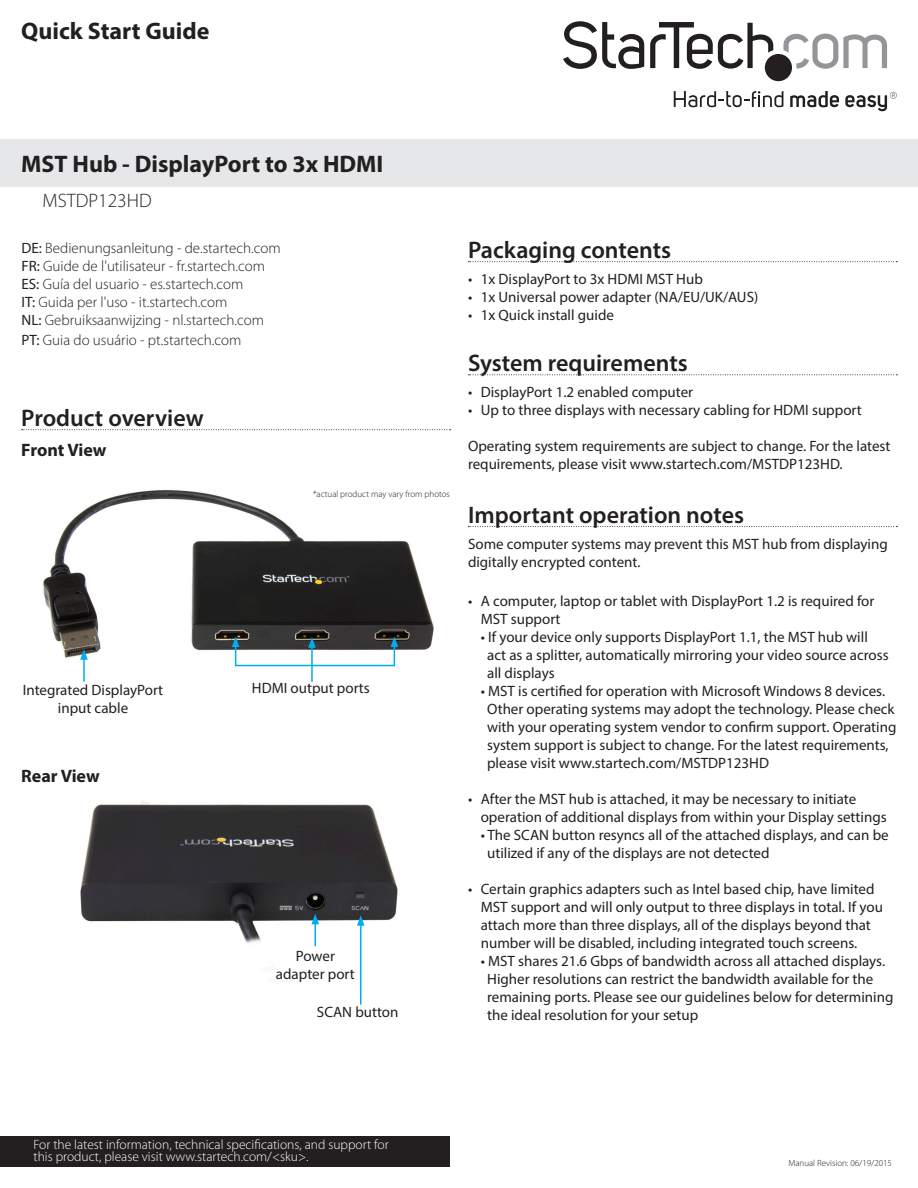
<style>
.page{position:relative;width:918px;height:1188px;background:#fff}
.page>*{position:absolute;margin:0;border:0;box-sizing:border-box;transform-origin:0 0}
.t1{font:600 24px "Myriad Pro";color:#231f20}
.Title_Description{font:700 24px "Myriad Pro";color:#231f20}
.Title_SKU{font:300 19.5px "Myriad Pro";color:#231f20}
.t2{font:700 18px "Myriad Pro";letter-spacing:-.005em;color:#231f20}
.Bullet_List{font:15px/18px "Myriad Pro";color:#231f20}
.Text{font:15px/18px "Myriad Pro";color:#231f20}
.Manual_Description{font:300 15px "Myriad Pro";color:#231f20}
.Text-2{font:300 13.5px "Myriad Pro";color:#fff}
.Text-3{font:300 9px "Myriad Pro";color:#231f20}
.s1{font-weight:400}
</style>
<div class="page">
<img style="left:80px;top:800px;width:318px;height:202px">
<img style="left:43px;top:489px;width:391px;height:178px">
<svg style="left:783px;top:34px;width:104px;height:35px"></svg>
<svg style="left:845px;top:92px;width:52px;height:19px"></svg>
<svg style="left:790px;top:91px;width:49px;height:17px"></svg>
<svg style="left:674px;top:91px;width:109px;height:16px"></svg>
<svg style="left:563px;top:21px;width:81px;height:48px"></svg>
<svg style="left:650px;top:22px;width:123px;height:47px"></svg>
<div style="left:765px;top:54px;width:27px;height:27px;background:#231f20;border-radius:50%"></div>
<div style="left:0;top:140px;width:918px;height:47px;background:#e6e7e9"></div>
<div style="left:0;top:1136px;width:450px;height:30px;background:#231f20"></div>
<svg style="left:468px;top:261px;width:429px;height:1px"></svg>
<svg style="left:468px;top:374px;width:429px;height:1px"></svg>
<svg style="left:468px;top:526px;width:429px;height:1px"></svg>
<svg style="left:22px;top:429px;width:429px;height:1px"></svg>
<hr style="left:83px;top:657px;width:2px;height:25px;background:#00aeef">
<svg style="left:80px;top:649px;width:8px;height:11px"></svg>
<div style="left:235px;top:644px;width:160px;height:22px;border:2px solid #00aeef"></div>
<svg style="left:232px;top:637px;width:7px;height:10px"></svg>
<svg style="left:391px;top:637px;width:7px;height:10px"></svg>
<hr style="left:311px;top:645px;width:2px;height:37px;background:#00aeef">
<svg style="left:308px;top:637px;width:8px;height:11px"></svg>
<hr style="left:314px;top:922px;width:2px;height:24px;background:#00aeef">
<svg style="left:311px;top:914px;width:8px;height:10px"></svg>
<hr style="left:360px;top:923px;width:1px;height:82px;background:#00aeef">
<svg style="left:357px;top:915px;width:8px;height:11px"></svg>
<p class="Title_Description" style="left:21px;top:16px;width:190px">Quick Start Guide</p>
<p class="Title_Description" style="left:21px;top:148px;width:364px">MST Hub - DisplayPort to 3x HDMI</p>
<p class="Title_SKU" style="left:43px;top:189px;width:111px">MSTDP123HD</p>
<p class="Manual_Description" style="left:22px;top:239px;width:261px"><span class="s1">DE:</span> Bedienungsanleitung - de.startech.com</p>
<p class="Manual_Description" style="left:22px;top:257px;width:245px"><span class="s1">FR:</span> Guide de l'utilisateur - fr.startech.com</p>
<p class="Manual_Description" style="left:22px;top:275px;width:223px"><span class="s1">ES:</span> Guía del usuario - es.startech.com</p>
<p class="Manual_Description" style="left:22px;top:293px;width:207px"><span class="s1">IT:</span> Guida per l'uso - it.startech.com</p>
<p class="Manual_Description" style="left:22px;top:311px;width:244px"><span class="s1">NL:</span> Gebruiksaanwijzing - nl.startech.com</p>
<p class="Manual_Description" style="left:22px;top:331px;width:221px"><span class="s1">PT:</span> Guia do usuário - pt.startech.com</p>
<h1 class="t1" style="left:21px;top:403px;width:184px">Product overview</h1>
<h2 class="t2" style="left:21px;top:438px;width:87px">Front View</h2>
<p class="Text-3" style="left:313px;top:489px;width:138px">*actual product may vary from photos</p>
<p class="Text" style="left:23px;top:680px;width:142px">Integrated DisplayPort</p>
<p class="Text" style="left:252px;top:679px;width:119px">HDMI output ports</p>
<p class="Text" style="left:58px;top:698px;width:72px">input cable</p>
<h2 class="t2" style="left:21px;top:765px;width:80px">Rear View</h2>
<p class="Text" style="left:276px;top:946px;width:80px;text-align:center">Power adapter port</p>
<p class="Text" style="left:317px;top:1003px;width:83px">SCAN button</p>
<h1 class="t1" style="left:468px;top:235px;width:205px">Packaging contents</h1>
<p class="Bullet_List" style="left:468px;top:270px;width:236px">• 1x DisplayPort to 3x HDMI MST Hub</p>
<p class="Bullet_List" style="left:468px;top:288px;width:292px">• 1x Universal power adapter (NA/EU/UK/AUS)</p>
<p class="Bullet_List" style="left:468px;top:306px;width:148px">• 1x Quick install guide</p>
<h1 class="t1" style="left:468px;top:348px;width:221px">System requirements</h1>
<p class="Bullet_List" style="left:468px;top:383px;width:227px">• DisplayPort 1.2 enabled computer</p>
<p class="Bullet_List" style="left:468px;top:401px;width:395px">• Up to three displays with necessary cabling for HDMI support</p>
<p class="Text" style="left:468px;top:437px;width:424px">Operating system requirements are subject to change. For the latest requirements, please visit www.startech.com/MSTDP123HD.</p>
<h1 class="t1" style="left:468px;top:499px;width:278px">Important operation notes</h1>
<p class="Text" style="left:468px;top:535px;width:421px">Some computer systems may prevent this MST hub from displaying digitally encrypted content.</p>
<p class="Bullet_List" style="left:481px;top:592px;width:395px;text-indent:-13px">• A computer, laptop or tablet with DisplayPort 1.2 is required for<br>MST support</p>
<p class="Bullet_List" style="left:487px;top:628px;width:403px;text-indent:-6px">• If your device only supports DisplayPort 1.1, the MST hub will act as a splitter, automatically mirroring your video source across all displays</p>
<p class="Bullet_List" style="left:487px;top:682px;width:411px;text-indent:-6px">• MST is certified for operation with Microsoft Windows 8 devices.<br>Other operating systems may adopt the technology. Please check with your operating system vendor to confirm support. Operating system support is subject to change. For the latest requirements, please visit www.startech.com/MSTDP123HD</p>
<p class="Bullet_List" style="left:481px;top:790px;width:407px;text-indent:-13px">• After the MST hub is attached, it may be necessary to initiate operation of additional displays from within your Display settings</p>
<p class="Bullet_List" style="left:487px;top:826px;width:403px;text-indent:-6px">• The SCAN button resyncs all of the attached displays, and can be utilized if any of the displays are not detected</p>
<p class="Bullet_List" style="left:481px;top:880px;width:404px;text-indent:-13px">• Certain graphics adapters such as Intel based chip, have limited MST support and will only output to three displays in total. If you attach more than three displays, all of the displays beyond that number will be disabled, including integrated touch screens.</p>
<p class="Bullet_List" style="left:487px;top:952px;width:408px;text-indent:-6px">• MST shares 21.6 Gbps of bandwidth across all attached displays.<br>Higher resolutions can restrict the bandwidth available for the remaining ports. Please see our guidelines below for determining the ideal resolution for your setup</p>
<p class="Text-2" style="left:34px;top:1136px;width:357px">For the latest information, technical specifications, and support for</p>
<p class="Text-2" style="left:34px;top:1148px;width:276px">this product, please visit www.startech.com/&lt;sku&gt;.</p>
<p class="Text-3" style="left:788px;top:1157px;width:105px">Manual Revision: 06/19/2015</p>
</div>
